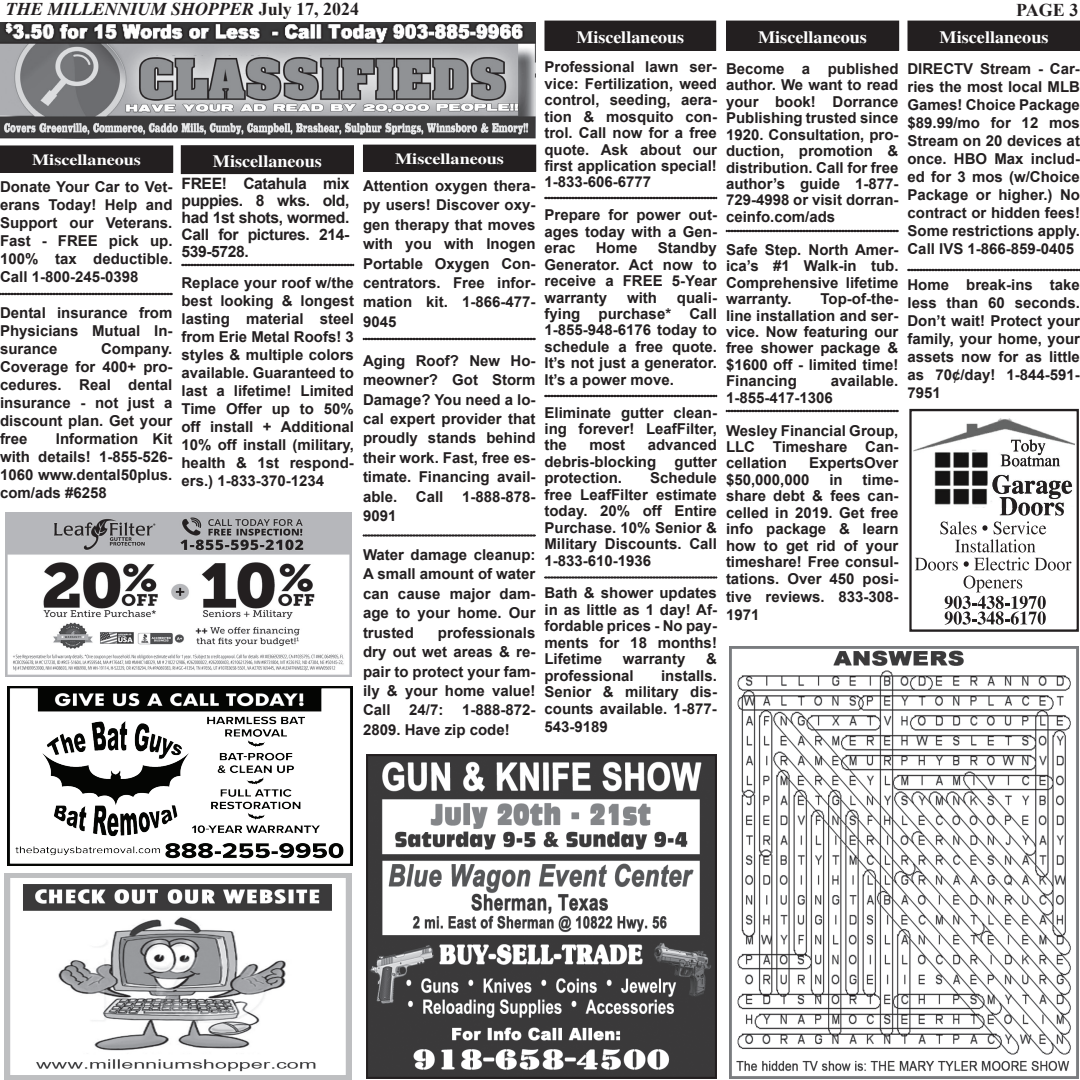
<style>
.page{position:relative;width:1080px;height:1080px;background:#fff}
.page>*{position:absolute;margin:0;border:0;box-sizing:border-box;transform-origin:0 0}
.t1{font:italic 700 18px "Times New Roman";color:#231f20}
.t2{font:700 18px "Times New Roman";color:#231f20}
.t3{font:700 17.4px "Times";color:#fff;scale:1.04 1}
.t4{font:700 17.4px "Times";color:#fff}
.t5{font:700 15.75px/17.1px "Arial";letter-spacing:-.025em;color:#231f20;text-align:justify}
.t6{font:700 15.6px "Times";color:#fff;scale:1.16 1}
.t7{font:700 15px/16.5px "Arial";color:#231f20;text-align:justify}
.s1{font-style:normal}
</style>
<div class="page">
<div style="left:545px;top:21px;width:171px;height:29px;background:#231f20"></div>
<div style="left:544px;top:21px;width:172px;height:30px;border:1px solid #231f20"></div>
<div style="left:181px;top:146px;width:172px;height:28px;background:#231f20"></div>
<div style="left:181px;top:145px;width:173px;height:29px;border:1px solid #231f20"></div>
<div style="left:727px;top:21px;width:172px;height:29px;background:#231f20"></div>
<div style="left:726px;top:21px;width:173px;height:30px;border:1px solid #231f20"></div>
<div style="left:0;top:146px;width:173px;height:26px;background:#231f20"></div>
<div style="left:0;top:145px;width:173px;height:28px;border:1px solid #231f20"></div>
<div style="left:363px;top:145px;width:173px;height:26px;background:#231f20"></div>
<div style="left:363px;top:145px;width:173px;height:27px;border:1px solid #231f20"></div>
<div style="left:908px;top:21px;width:172px;height:29px;background:#231f20"></div>
<div style="left:907px;top:21px;width:173px;height:30px;border:1px solid #231f20"></div>
<div style="left:909px;top:409px;width:169px;height:223px;border:2px solid #231f20"></div>
<img style="left:914px;top:418px;width:161px;height:73px">
<svg style="left:1001px;top:440px;width:59px;height:26px"></svg>
<svg style="left:915px;top:475px;width:157px;height:150px"></svg>
<img style="left:7px;top:686px;width:346px;height:179px">
<svg style="left:181px;top:264px;width:173px;height:2px"></svg>
<img style="left:6px;top:512px;width:345px;height:164px">
<img style="left:0;top:22px;width:536px;height:117px">
<img style="left:366px;top:754px;width:351px;height:324px">
<img style="left:729px;top:646px;width:350px;height:432px">
<svg style="left:0;top:293px;width:173px;height:2px"></svg>
<svg style="left:363px;top:338px;width:173px;height:2px"></svg>
<svg style="left:363px;top:535px;width:173px;height:1px"></svg>
<svg style="left:544px;top:197px;width:173px;height:2px"></svg>
<svg style="left:544px;top:395px;width:173px;height:2px"></svg>
<svg style="left:544px;top:577px;width:173px;height:1px"></svg>
<svg style="left:726px;top:230px;width:173px;height:2px"></svg>
<svg style="left:726px;top:410px;width:173px;height:2px"></svg>
<svg style="left:907px;top:269px;width:173px;height:2px"></svg>
<img style="left:4px;top:873px;width:347px;height:207px">
<p class="t1" style="left:6px;top:-2px;width:355px">THE MILLENNIUM SHOPPER <span class="s1">July 17, 2024</span></p>
<p class="t2" style="left:1016px;top:-3px;width:64px">PAGE 3</p>
<p class="t4" style="left:576px;top:26px;width:109px">Miscellaneous</p>
<p class="t3" style="left:758px;top:26px;width:106px">Miscellaneous</p>
<p class="t3" style="left:940px;top:26px;width:106px">Miscellaneous</p>
<p class="t6" style="left:32px;top:151px;width:95px">Miscellaneous</p>
<p class="t6" style="left:395px;top:150px;width:95px">Miscellaneous</p>
<p class="t3" style="left:213px;top:150px;width:106px">Miscellaneous</p>
<p class="t7" style="left:0;top:179px;width:174px;line-height:18px">Donate Your Car to Vet&shy;erans Today! Help and Support our Veterans.<br>Fast - FREE pick up.<br>100% tax deductible.<br>Call 1-800-245-0398</p>
<p class="t7" style="left:0;top:305px;width:174px;line-height:18px">Dental insurance from Physicians Mutual In&shy;surance</p>
<p class="t7" style="left:0;top:341px;width:174px;line-height:18px;text-indent:101px">Company.<br>Coverage for 400+ pro&shy;cedures. Real dental insurance - not just a discount plan. Get your free</p>
<p class="t7" style="left:0;top:431px;width:174px;line-height:18px;text-indent:56px">Information Kit with details! 1-855-526- 1060 www.dental50plus. com/ads #6258</p>
<p class="t5" style="left:182px;top:175px;width:170px">FREE! Catahula mix puppies. 8 wks. old, had 1st shots, wormed.<br>Call for pictures. 214- 539-5728.</p>
<p class="t7" style="left:182px;top:275px;width:174px;line-height:18px">Replace your roof w/the best looking &amp; longest lasting material steel from Erie Metal Roofs! 3 styles &amp; multiple colors available. Guaranteed to last a lifetime! Limited Time Offer up to 50% off install + Additional 10% off install (military, health &amp; 1st respond&shy;ers.) 1-833-370-1234</p>
<p class="t7" style="left:363px;top:176px;width:174px;line-height:19.4px">Attention oxygen thera&shy;py users! Discover oxy&shy;gen therapy that moves with you with Inogen Portable Oxygen Con&shy;centrators. Free infor&shy;mation kit. 1-866-477- 9045</p>
<p class="t7" style="left:363px;top:351px;width:174px;line-height:19.4px">Aging Roof? New Ho&shy;meowner? Got Storm Damage? You need a lo&shy;cal expert provider that proudly stands behind their work. Fast, free es&shy;timate. Financing avail&shy;able. Call 1-888-878- 9091</p>
<p class="t7" style="left:363px;top:546px;width:174px;line-height:19.4px">Water damage cleanup:<br>A small amount of water can cause major dam&shy;age to your home. Our trusted</p>
<p class="t7" style="left:363px;top:623px;width:174px;line-height:19.5px;text-indent:75px">professionals dry out wet areas &amp; re&shy;pair to protect your fam&shy;ily &amp; your home value!<br>Call 24/7: 1-888-872- 2809. Have zip code!</p>
<p class="t7" style="left:544px;top:59px;width:174px">Professional lawn ser&shy;vice: Fertilization, weed control, seeding, aera&shy;tion &amp; mosquito con&shy;trol. Call now for a free quote. Ask about our first application special!<br>1-833-606-6777</p>
<p class="t7" style="left:544px;top:207px;width:174px">Prepare for power out&shy;ages today with a Gen&shy;erac</p>
<p class="t7" style="left:544px;top:240px;width:174px;text-indent:113px">Standby Generator. Act now to receive a FREE 5-Year warranty</p>
<p class="t7" style="left:596px;top:240px;width:43px">Home</p>
<p class="t7" style="left:544px;top:289px;width:174px;text-indent:132px">quali&shy;fying purchase* Call 1-855-948-6176 today to schedule a free quote.<br>It’s not just a generator.<br>It’s a power move.</p>
<p class="t7" style="left:544px;top:405px;width:174px">Eliminate gutter clean&shy;ing forever! LeafFilter, the</p>
<p class="t7" style="left:627px;top:289px;width:31px">with</p>
<p class="t7" style="left:544px;top:437px;width:174px;text-indent:103px">advanced debris-blocking gutter protection.</p>
<p class="t7" style="left:589px;top:437px;width:37px">most</p>
<p class="t7" style="left:544px;top:470px;width:174px;text-indent:106px">Schedule free LeafFilter estimate today. 20% off Entire Purchase. 10% Senior &amp; Military Discounts. Call 1-833-610-1936</p>
<p class="t7" style="left:544px;top:585px;width:174px">Bath &amp; shower updates in as little as 1 day! Af&shy;fordable prices - No pay&shy;ments for 18 months!<br>Lifetime</p>
<p class="t7" style="left:623px;top:651px;width:64px">warranty</p>
<p class="t7" style="left:706px;top:651px;width:12px">&amp;</p>
<p class="t7" style="left:544px;top:668px;width:91px">professional</p>
<p class="t7" style="left:544px;top:668px;width:174px;text-indent:117px">installs.<br>Senior &amp; military dis&shy;counts available. 1-877-</p>
<p class="t7" style="left:544px;top:718px;width:65px">543-9189</p>
<p class="t7" style="left:726px;top:61px;width:174px">Become a published author. We want to read your book! Dorrance Publishing trusted since 1920. Consultation, pro&shy;duction, promotion &amp; distribution. Call for free author’s guide 1-877- 729-4998 or visit dorran&shy;ceinfo.com/ads</p>
<p class="t7" style="left:726px;top:242px;width:174px">Safe Step. North Amer&shy;ica’s #1 Walk-in tub.<br>Comprehensive lifetime warranty.</p>
<p class="t7" style="left:726px;top:291px;width:174px;text-indent:94px">Top-of-the&shy;line installation and ser&shy;vice. Now featuring our free shower package &amp; $1600 off - limited time!<br>Financing</p>
<p class="t7" style="left:726px;top:373px;width:174px;text-indent:105px">available.<br>1-855-417-1306</p>
<p class="t7" style="left:726px;top:423px;width:174px">Wesley Financial Group, LLC Timeshare Can&shy;cellation</p>
<p class="t7" style="left:726px;top:455px;width:174px;text-indent:83px">ExpertsOver $50,000,000</p>
<p class="t7" style="left:726px;top:472px;width:174px;text-indent:137px">time&shy;share debt &amp; fees can&shy;celled in 2019. Get free info package &amp; learn how to get rid of your timeshare! Free consul&shy;tations. Over 450 posi-</p>
<p class="t7" style="left:726px;top:588px;width:174px;line-height:18px">tive reviews. 833-308-<br>1971</p>
<p class="t7" style="left:829px;top:472px;width:15px">in</p>
<p class="t7" style="left:908px;top:60px;width:174px;line-height:18px">DIRECTV Stream - Car&shy;ries the most local MLB Games! Choice Package $89.99/mo for 12 mos Stream on 20 devices at once. HBO Max includ&shy;ed for 3 mos (w/Choice Package or higher.) No contract or hidden fees!<br>Some restrictions apply.<br>Call IVS 1-866-859-0405</p>
<p class="t7" style="left:908px;top:276px;width:174px;line-height:18px">Home break-ins take less than 60 seconds.<br>Don’t wait! Protect your family, your home, your assets now for as little as 70¢/day! 1-844-591- 7951</p>
</div>
